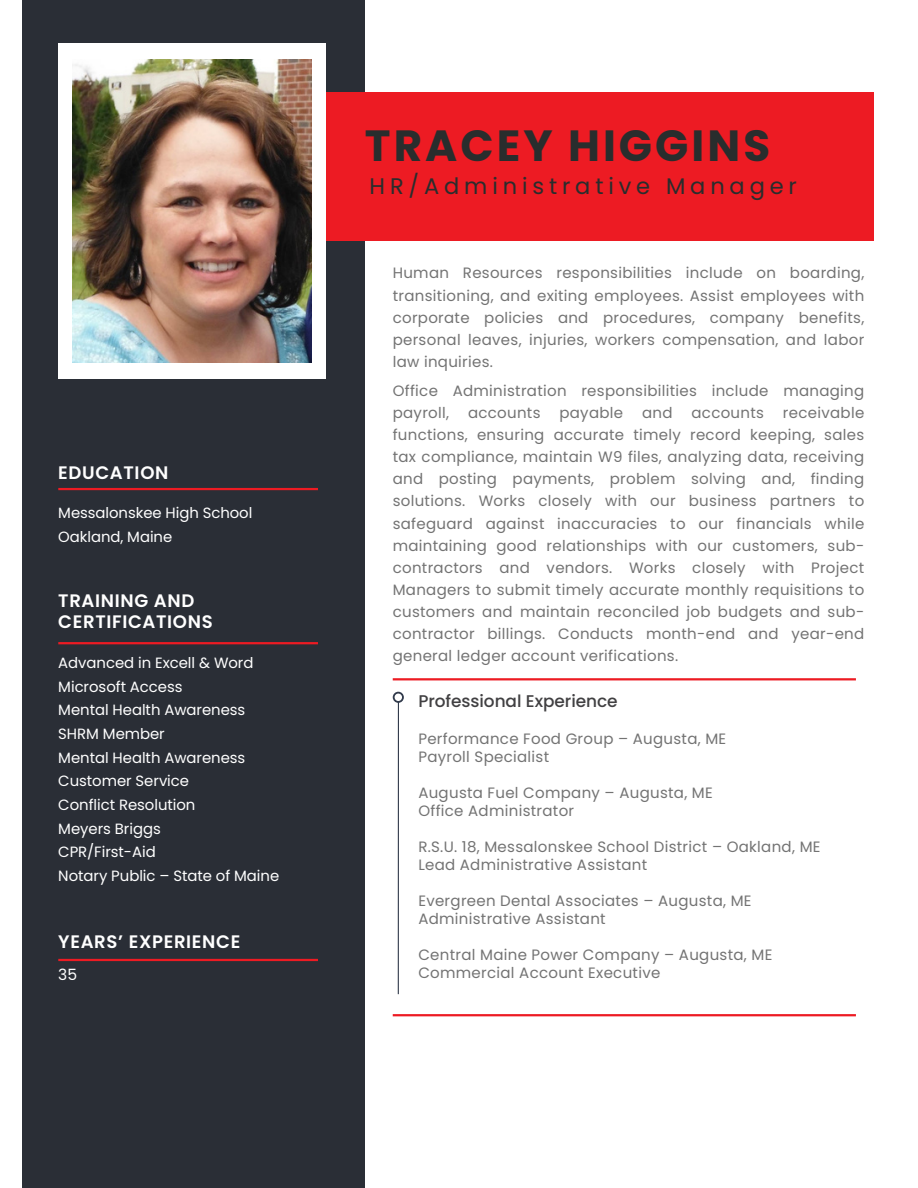
<style>
.page{position:relative;width:918px;height:1188px;background:#fff}
.page>*{position:absolute;margin:0;border:0;box-sizing:border-box;transform-origin:0 0}
.t1{font:700 43.65px "Poppins";letter-spacing:.07em;color:#292d2d}
.t2{font:22.5px "Poppins";letter-spacing:.215em;color:#292d2d}
.t3{font:600 18px/21.3px "Poppins";letter-spacing:.035em;color:#fff}
.t4{font:500 16.95px "Poppins";letter-spacing:-.005em;color:#414042}
.t5{font:15.45px "Poppins";color:#fff}
.t6{font:15px/22px "Poppins";letter-spacing:.02em;color:#737373}
.t7{font:14.85px/23.7px "Poppins";letter-spacing:-.005em;color:#fff}
</style>
<div class="page">
<div style="left:23px;top:0;width:342px;height:1188px;background:#2a2e36"></div>
<div style="left:280px;top:92px;width:594px;height:148px;background:#ed1b23"></div>
<hr style="left:393px;top:678px;width:463px;height:2px;background:#ed1b23">
<hr style="left:398px;top:697px;width:1px;height:297px;background:#323b4c">
<svg style="left:393px;top:692px;width:11px;height:11px"></svg>
<div style="left:395px;top:694px;width:7px;height:7px;background:#fff;border-radius:50%"></div>
<hr style="left:58px;top:488px;width:260px;height:2px;background:#ed1b23">
<hr style="left:58px;top:642px;width:260px;height:2px;background:#ed1b23">
<hr style="left:393px;top:1014px;width:463px;height:2px;background:#ed1b23">
<div style="left:58px;top:44px;width:267px;height:335px;background:#fff"></div>
<img style="left:72px;top:60px;width:240px;height:303px">
<hr style="left:58px;top:959px;width:260px;height:2px;background:#ed1b23">
<p class="t3" style="left:58px;top:462px;width:112px">EDUCATION</p>
<p class="t7" style="left:58px;top:501px;width:196px">Messalonskee High School<br>Oakland, Maine</p>
<p class="t3" style="left:58px;top:590px;width:156px">TRAINING AND<br>CERTIFICATIONS</p>
<p class="t7" style="left:58px;top:651px;width:222px">Advanced in Excell &amp; Word<br>Microsoft Access<br>Mental Health Awareness<br>SHRM Member<br>Mental Health Awareness<br>Customer Service<br>Conflict Resolution<br>Meyers Briggs<br>CPR/First-Aid<br>Notary Public – State of Maine</p>
<p class="t3" style="left:58px;top:931px;width:184px">YEARS’ EXPERIENCE</p>
<p class="t5" style="left:58px;top:966px;width:20px">35</p>
<h1 class="t1" style="left:365px;top:120px;width:407px">TRACEY HIGGINS</h1>
<h2 class="t2" style="left:370px;top:173px;width:429px">HR/Administrative Manager</h2>
<p class="t6" style="left:393px;top:262px;width:473px;text-align:justify">Human Resources responsibilities include on boarding, transitioning, and exiting employees. Assist employees with corporate policies and procedures, company benefits, personal leaves, injuries, workers compensation, and labor law inquiries.</p>
<p class="t6" style="left:393px;top:380px;width:473px">Office Administration responsibilities include managing payroll,</p>
<p class="t6" style="left:393px;top:402px;width:473px;text-align:justify;text-indent:390px">receivable functions, ensuring accurate timely record keeping, sales tax compliance, maintain W9 files, analyzing data, receiving and posting payments, problem solving and, finding solutions. Works closely with our business partners to safeguard against inaccuracies to our financials while maintaining good relationships with our customers, sub&shy;contractors and vendors. Works closely with Project Managers to submit timely accurate monthly requisitions to customers and maintain reconciled job budgets and sub&shy;contractor billings. Conducts month-end and year-end general ledger account verifications.</p>
<p class="t6" style="left:468px;top:402px;width:74px">accounts</p>
<p class="t6" style="left:559px;top:402px;width:65px">payable</p>
<p class="t6" style="left:642px;top:402px;width:32px">and</p>
<p class="t6" style="left:692px;top:402px;width:74px">accounts</p>
<p class="t4" style="left:418px;top:691px;width:201px">Professional Experience</p>
<p class="t6" style="left:418px;top:730px;width:309px;line-height:18px">Performance Food Group – Augusta, ME<br>Payroll Specialist</p>
<p class="t6" style="left:418px;top:784px;width:296px;line-height:18px">Augusta Fuel Company – Augusta, ME<br>Office Administrator</p>
<p class="t6" style="left:418px;top:838px;width:404px;line-height:18px">R.S.U. 18, Messalonskee School District – Oakland, ME<br>Lead Administrative Assistant</p>
<p class="t6" style="left:418px;top:892px;width:335px;line-height:18px">Evergreen Dental Associates – Augusta, ME<br>Administrative Assistant</p>
<p class="t6" style="left:418px;top:946px;width:356px;line-height:18px">Central Maine Power Company – Augusta, ME<br>Commercial Account Executive</p>
</div>
